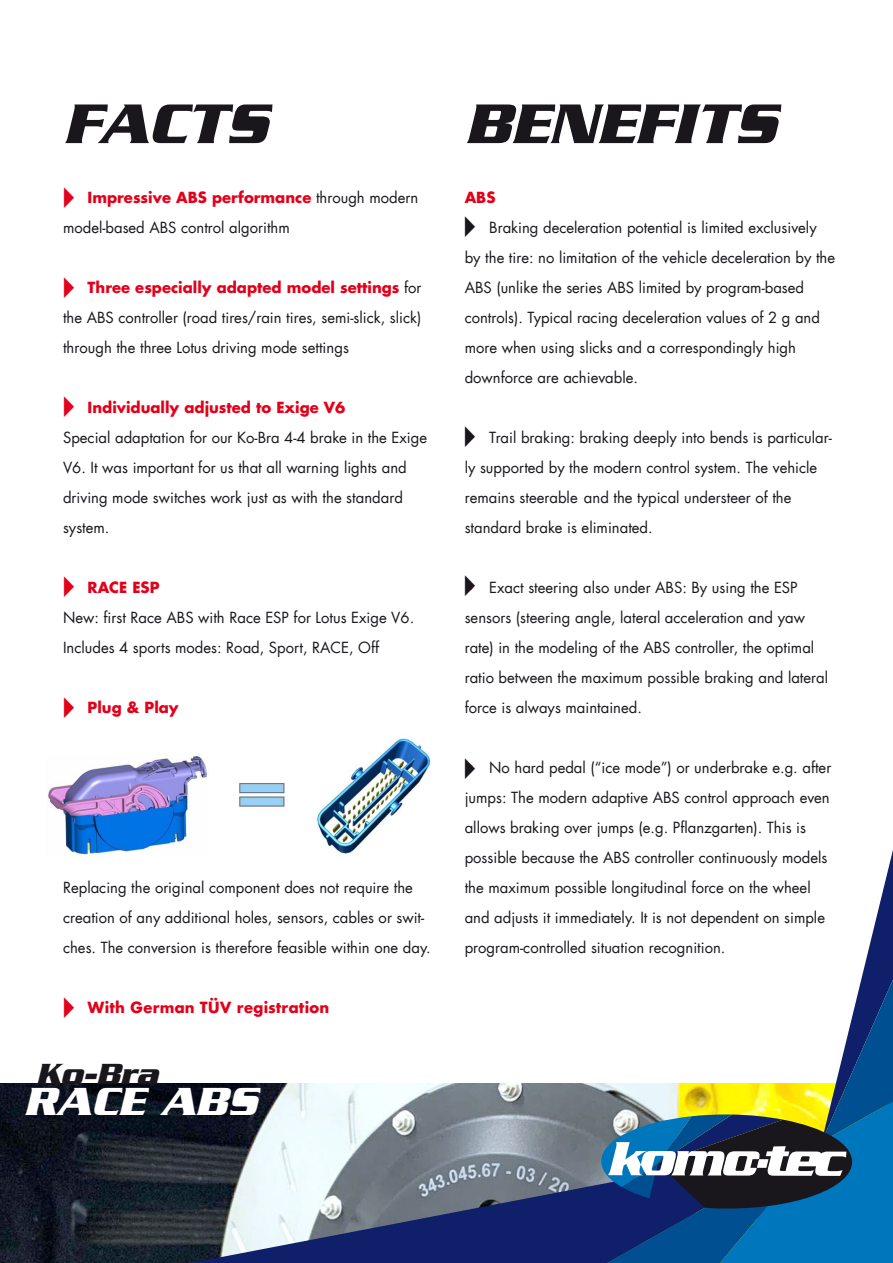
<style>
.page{position:relative;width:893px;height:1263px;background:#fff}
.page>*{position:absolute;margin:0;border:0;box-sizing:border-box;transform-origin:0 0}
.t1{font:italic 700 60.3px "Serpentine LT";color:#1a171c}
.t2{font:italic 700 42.3px "Serpentine LT";color:#fff}
.t3{font:italic 700 31.5px "Serpentine LT";color:#1a171c}
.t4{font:15px/30px "Futura LT";color:#1a171c}
.t5{font:700 15px "Futura LT";color:#e2001a}
.t6{font:700 15px "Futura";color:#e2001a}
.s1{font-weight:700;color:#e2001a}
.s2{font-family:"Futura LT"}
</style>
<div class="page">
<svg style="left:0;top:738px;width:431px;height:525px"></svg>
<svg style="left:160px;top:769px;width:733px;height:494px"></svg>
<svg style="left:601px;top:1114px;width:251px;height:95px"></svg>
<svg style="left:64px;top:997px;width:10px;height:21px"></svg>
<svg style="left:465px;top:769px;width:10px;height:10px"></svg>
<h1 class="t1" style="left:63px;top:89px;width:206px">FACTS</h1>
<p class="t4" style="left:63px;top:183px;width:357px"><span class="s1">• Impressive ABS performance</span> through modern model-based ABS control algorithm</p>
<p class="t4" style="left:63px;top:273px;width:360px;text-align:justify"><span class="s1">• Three especially adapted model settings</span> for the ABS controller (road tires/rain tires, semi-slick, slick) through the three Lotus driving mode settings</p>
<p class="t5" style="left:63px;top:397px;width:284px">• Individually adjusted to Exige V6</p>
<p class="t4" style="left:63px;top:423px;width:366px">Special adaptation for our Ko-Bra 4-4 brake in the Exige V6. It was important for us that all warning lights and driving mode switches work just as with the standard system.</p>
<p class="t5" style="left:63px;top:577px;width:98px">• RACE ESP</p>
<p class="t4" style="left:63px;top:603px;width:353px">New: first Race ABS with Race ESP for Lotus Exige V6.<br>Includes 4 sports modes: Road, Sport, RACE, Off</p>
<p class="t5" style="left:63px;top:697px;width:117px">• Plug &amp; Play</p>
<p class="t4" style="left:63px;top:873px;width:369px">Replacing the original component does not require the creation of any additional holes, sensors, cables or swit&shy;ches. The conversion is therefore feasible within one day.</p>
<p class="t6" style="left:63px;top:997px;width:268px"><span class="s2">•</span> With German TÜV registration</p>
<h3 class="t3" style="left:36px;top:1056px;width:124px">Ko-Bra</h3>
<h2 class="t2" style="left:24px;top:1077px;width:235px">RACE ABS</h2>
<h1 class="t1" style="left:465px;top:89px;width:313px">BENEFITS</h1>
<p class="t5" style="left:465px;top:187px;width:32px">ABS</p>
<p class="t4" style="left:465px;top:213px;width:372px"><span class="s1">•</span> Braking deceleration potential is limited exclusively by the tire: no limitation of the vehicle deceleration by the ABS (unlike the series ABS limited by program-based controls). Typical racing deceleration values of 2 g and more when using slicks and a correspondingly high downforce are achievable.</p>
<p class="t4" style="left:465px;top:423px;width:369px"><span class="s1">•</span> Trail braking: braking deeply into bends is particular&shy;ly supported by the modern control system. The vehicle remains steerable and the typical understeer of the standard brake is eliminated.</p>
<p class="t4" style="left:465px;top:573px;width:365px"><span class="s1">•</span> Exact steering also under ABS: By using the ESP sensors (steering angle, lateral acceleration and yaw rate) in the modeling of the ABS controller, the optimal ratio between the maximum possible braking and lateral force is always maintained.</p>
<p class="t4" style="left:465px;top:753px;width:368px"><span class="s1">•</span> No hard pedal (“ice mode”) or underbrake e.g. after jumps: The modern adaptive ABS control approach even allows braking over jumps (e.g. Pflanzgarten). This is possible because the ABS controller continuously models the maximum possible longitudinal force on the wheel and adjusts it immediately. It is not dependent on simple program-controlled situation recognition.</p>
</div>
